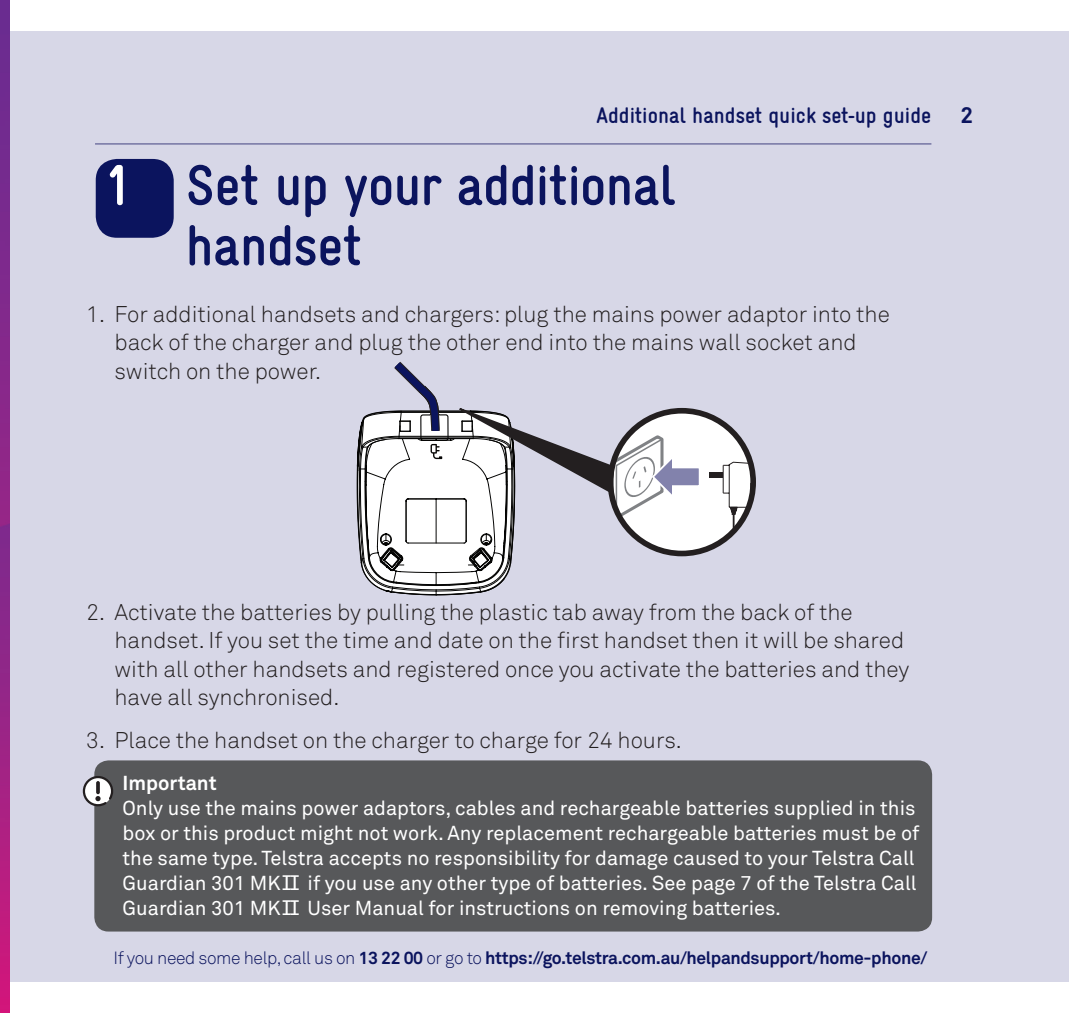
<style>
.page{position:relative;width:1069px;height:1013px;background:#fff}
.page>*{position:absolute;margin:0;border:0;box-sizing:border-box;transform-origin:0 0}
.Section{font:57.5px/60.2px "Gravur Cond Pro Bol R Cone";letter-spacing:-.015em;color:#0b145e}
.t1{font:300 22.5px/28.2px "Akkurat Std";color:#231f20}
.Body{font:22.5px "Gravur Cond Pro Bol R Cone";color:#0b145e}
.Body-2{font:700 22.5px "Akkurat Std";color:#0b145e}
.Notes_heading{font:20px/25px "Akkurat Std";color:#fff}
.Body-3{font:700 17.5px "Akkurat Std";letter-spacing:-.02em;color:#0b145e}
.s1{color:#fff}
.s2{font-weight:700}
.s3{font-family:"Menlo"}
.s4{font-weight:300}
</style>
<div class="page">
<img style="left:0;top:0;width:10px;height:1012px">
<div style="left:10px;top:31px;width:1059px;height:950px;background:#d7d7e7"></div>
<hr style="left:95px;top:143px;width:836px;height:2px;background:#8282ac">
<div style="left:96px;top:159px;width:78px;height:79px;background:#0b145e;border-radius:21px"></div>
<div style="left:610px;top:410px;width:143px;height:143px;background:#fff;border-radius:50%"></div>
<div style="left:709px;top:472px;width:14px;height:6px;background:#231f20"></div>
<svg style="left:722px;top:461px;width:31px;height:68px"></svg>
<div style="left:94px;top:760px;width:838px;height:171px;background:#57585a;border-radius:14px"></div>
<svg style="left:83px;top:775px;width:30px;height:31px"></svg>
<svg style="left:357px;top:361px;width:344px;height:234px"></svg>
<p class="Body" style="left:596px;top:99px;width:337px">Additional handset quick set-up guide</p>
<p class="Body-2" style="left:960px;top:102px;width:14px">2</p>
<p class="Section" style="left:185px;top:150px;width:492px;text-indent:-78px"><span class="s1">1</span> Set up your additional handset</p>
<p class="t1" style="left:115px;top:300px;width:777px;text-indent:-28px">1. For additional handsets and chargers: plug the mains power adaptor into the back of the charger and plug the other end into the mains wall socket and switch on the power.</p>
<p class="t1" style="left:115px;top:597px;width:796px;text-indent:-28px">2. Activate the batteries by pulling the plastic tab away from the back of the handset. If you set the time and date on the first handset then it will be shared with all other handsets and registered once you activate the batteries and they have all synchronised.</p>
<p class="t1" style="left:86px;top:725px;width:597px">3. Place the handset on the charger to charge for 24 hours.</p>
<p class="Notes_heading" style="left:123px;top:770px;width:798px"><span class="s2">Important<br></span>Only use the mains power adaptors, cables and rechargeable batteries supplied in this box or this product might not work. Any replacement rechargeable batteries must be of the same type. Telstra accepts no responsibility for damage caused to your Telstra Call Guardian 301 MK<span class="s3">II</span> if you use any other type of batteries. See page 7 of the Telstra Call Guardian 301 MK<span class="s3">II</span> User Manual for instructions on removing batteries.</p>
<p class="Body-3" style="left:113px;top:946px;width:815px"><span class="s4">If you need some help, call us on</span> 13 22 00 <span class="s4">or go to</span> https://go.telstra.com.au/helpandsupport/home-phone/</p>
</div>
